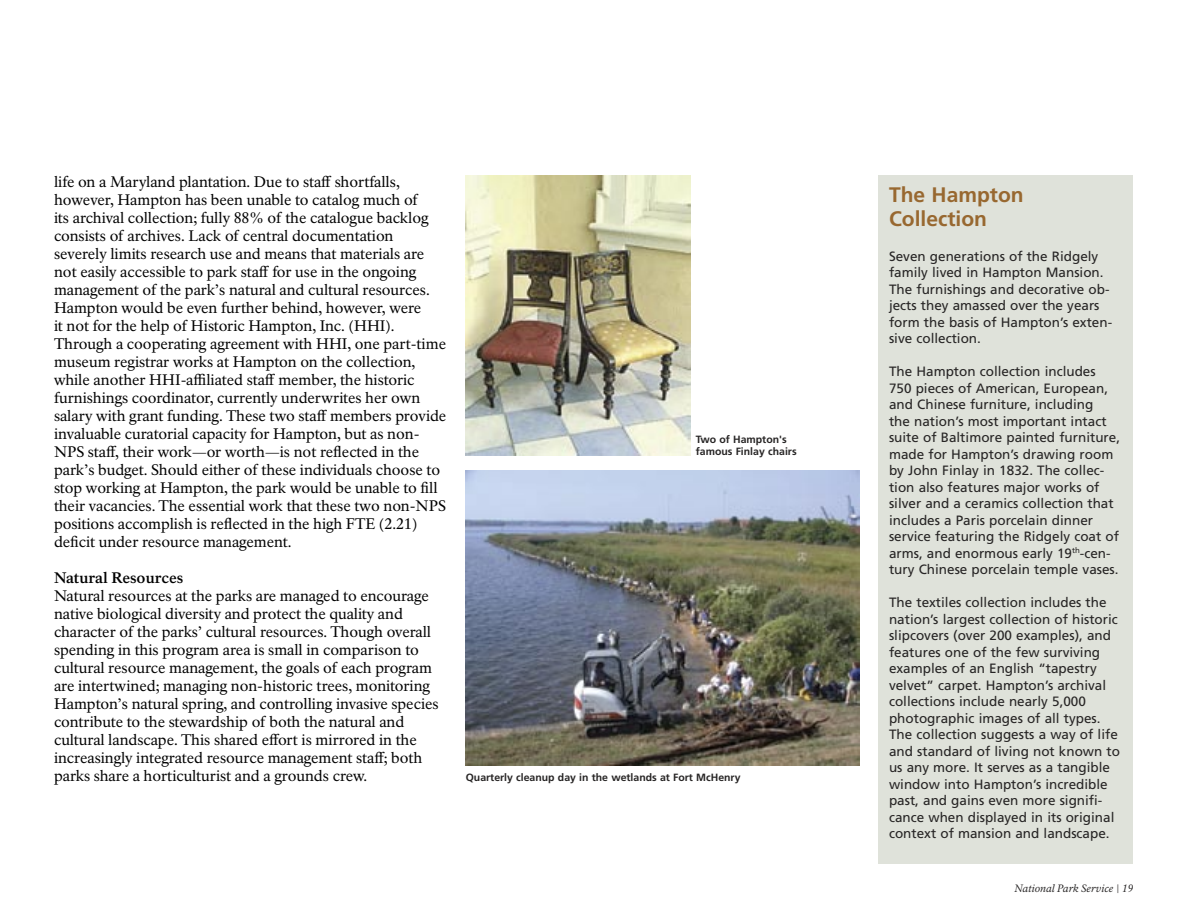
<style>
.page{position:relative;width:1188px;height:918px;background:#fff}
.page>*{position:absolute;margin:0;border:0;box-sizing:border-box;transform-origin:0 0}
.t1{font:700 21px/24px "Frutiger LT Std";color:#986830}
.t2{font:15px/18px "NPS Rawlinson OT";letter-spacing:-.005em;color:#000}
.t3{font:700 15px "NPS Rawlinson OT";letter-spacing:-.005em;color:#000}
.t4{font:13.5px/16.5px "Frutiger LT Std";color:#272525}
.t5{font:700 10.5px/12px "Frutiger LT Std";color:#272525}
.t6{font:italic 10.5px "NPS Rawlinson OT";color:#272525}
</style>
<div class="page">
<img style="left:466px;top:470px;width:394px;height:295px">
<div style="left:878px;top:176px;width:255px;height:688px;background:#dfe2da"></div>
<img style="left:466px;top:176px;width:224px;height:280px">
<p class="t2" style="left:54px;top:173px;width:394px">life on a Maryland plantation. Due to staff shortfalls, however, Hampton has been unable to catalog much of<br>its archival collection; fully 88% of the catalogue backlog consists of archives. Lack of central documentation severely limits research use and means that materials are not easily accessible to park staff for use in the ongoing management of the park’s natural and cultural resources.<br>Hampton would be even further behind, however, were<br>it not for the help of Historic Hampton, Inc. (HHI).<br>Through a cooperating agreement with HHI, one part-time museum registrar works at Hampton on the collection, while another HHI-affiliated staff member, the historic furnishings coordinator, currently underwrites her own salary with grant funding. These two staff members provide invaluable curatorial capacity for Hampton, but as non-NPS staff, their work—or worth—is not reflected in the park’s budget. Should either of these individuals choose to stop working at Hampton, the park would be unable to fill their vacancies. The essential work that these two non-NPS positions accomplish is reflected in the high FTE (2.21) deficit under resource management.</p>
<p class="t3" style="left:54px;top:568px;width:131px">Natural Resources</p>
<p class="t2" style="left:54px;top:587px;width:386px">Natural resources at the parks are managed to encourage native biological diversity and protect the quality and character of the parks’ cultural resources. Though overall spending in this program area is small in comparison to cultural resource management, the goals of each program are intertwined; managing non-historic trees, monitoring Hampton’s natural spring, and controlling invasive species contribute to the stewardship of both the natural and cultural landscape. This shared effort is mirrored in the increasingly integrated resource management staff; both parks share a horticulturist and a grounds crew.</p>
<p class="t5" style="left:696px;top:434px;width:102px">Two of Hampton's famous Finlay chairs</p>
<p class="t5" style="left:466px;top:771px;width:276px">Quarterly cleanup day in the wetlands at Fort McHenry</p>
<h1 class="t1" style="left:889px;top:183px;width:136px">The Hampton<br>Collection</h1>
<p class="t4" style="left:889px;top:248px;width:225px">Seven generations of the Ridgely family lived in Hampton Mansion.<br>The furnishings and decorative ob&shy;jects they amassed over the years form the basis of Hampton’s exten&shy;sive collection.</p>
<p class="t4" style="left:889px;top:363px;width:233px">The Hampton collection includes 750 pieces of American, European, and Chinese furniture, including<br>the nation’s most important intact suite of Baltimore painted furniture, made for Hampton’s drawing room by John Finlay in 1832. The collec&shy;tion also features major works of silver and a ceramics collection that includes a Paris porcelain dinner service featuring the Ridgely coat of arms, and enormous early 19<sup>th</sup>-cen&shy;tury Chinese porcelain temple vases.</p>
<p class="t4" style="left:889px;top:594px;width:233px">The textiles collection includes the nation’s largest collection of historic slipcovers (over 200 examples), and features one of the few surviving examples of an English “tapestry velvet” carpet. Hampton’s archival collections include nearly 5,000 photographic images of all types.<br>The collection suggests a way of life and standard of living not known to us any more. It serves as a tangible window into Hampton’s incredible past, and gains even more signifi&shy;cance when displayed in its original context of mansion and landscape.</p>
<p class="t6" style="left:1015px;top:882px;width:120px">National Park Service | 19</p>
</div>
